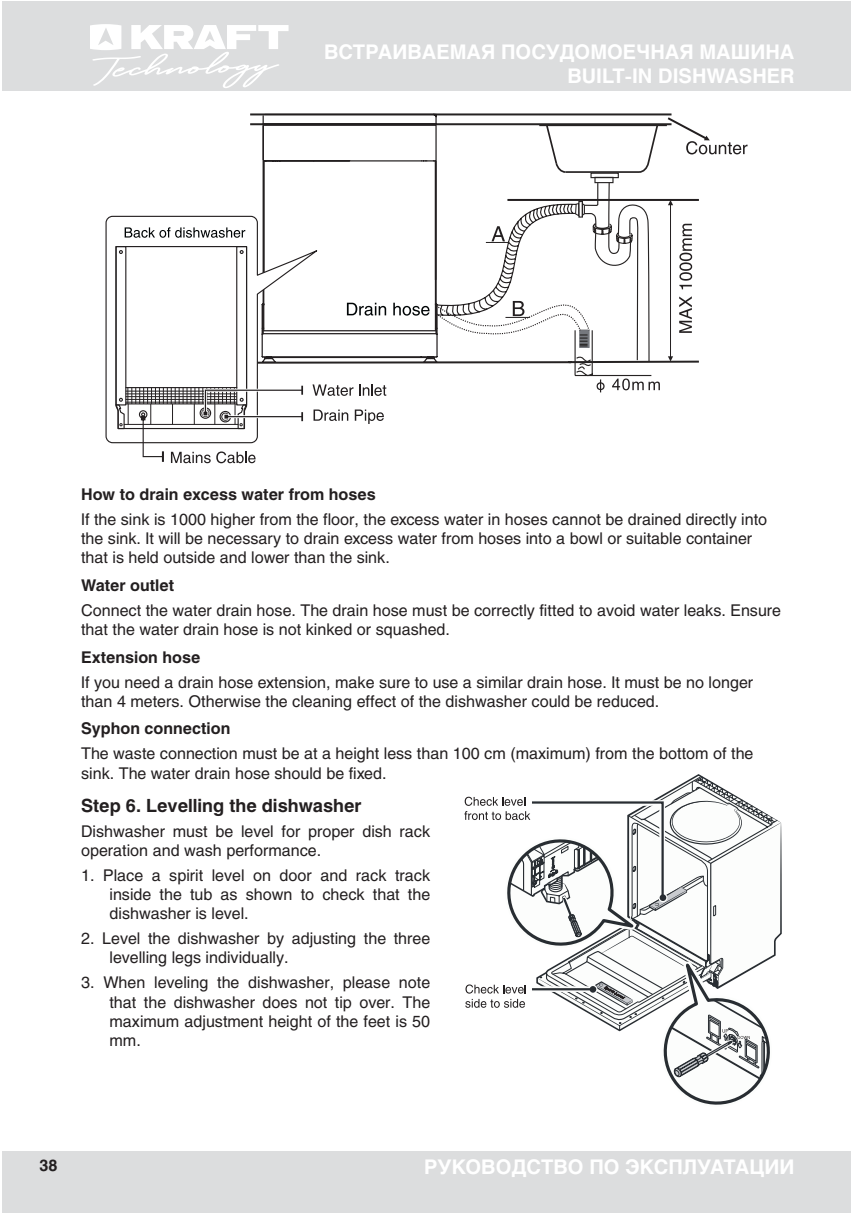
<style>
.page{position:relative;width:851px;height:1214px;background:#fff}
.page>*{position:absolute;margin:0;border:0;box-sizing:border-box;transform-origin:0 0}
.t1{font:700 20px/24px "Helios";color:#fff;text-align:right}
.t2{font:700 18px "Helios C";color:#231f20}
.t3{font:16px/19.2px "Helios";color:#231f20}
.t4{font:700 16px "Helios";color:#231f20}
</style>
<div class="page">
<div style="left:2px;top:1151px;width:848px;height:61px;background:#dcddde"></div>
<div style="left:2px;top:1px;width:848px;height:89px;background:#dcddde"></div>
<svg style="left:90px;top:24px;width:198px;height:64px"></svg>
<hr style="left:568px;top:360px;width:130px;height:3px;background:#262323">
<hr style="left:539px;top:124px;width:127px;height:2px;background:#262323">
<hr style="left:250px;top:123px;width:421px;height:2px;background:#262323">
<hr style="left:250px;top:113px;width:421px;height:2px;background:#262323">
<svg style="left:261px;top:113px;width:177px;height:10px"></svg>
<hr style="left:507px;top:199px;width:191px;height:2px;background:#231f20">
<svg style="left:679px;top:296px;width:12px;height:37px"></svg>
<svg style="left:679px;top:224px;width:13px;height:65px"></svg>
<svg style="left:667px;top:201px;width:6px;height:160px"></svg>
<svg style="left:667px;top:117px;width:80px;height:37px"></svg>
<svg style="left:105px;top:215px;width:9px;height:229px"></svg>
<svg style="left:114px;top:123px;width:545px;height:340px"></svg>
<svg style="left:464px;top:774px;width:317px;height:331px"></svg>
<p class="t1" style="left:324px;top:39px;width:472px">ВСТРАИВАЕМАЯ ПОСУДОМОЕЧНАЯ МАШИНА<br>BUILT-IN DISHWASHER</p>
<p class="t4" style="left:81px;top:485px;width:296px">How to drain excess water from hoses</p>
<p class="t3" style="left:81px;top:509px;width:687px">If the sink is 1000 higher from the floor, the excess water in hoses cannot be drained directly into the sink. It will be necessary to drain excess water from hoses into a bowl or suitable container that is held outside and lower than the sink.</p>
<p class="t4" style="left:81px;top:576px;width:94px">Water outlet</p>
<p class="t3" style="left:81px;top:600px;width:701px">Connect the water drain hose. The drain hose must be correctly fitted to avoid water leaks. Ensure that the water drain hose is not kinked or squashed.</p>
<p class="t4" style="left:81px;top:647px;width:121px">Extension hose</p>
<p class="t3" style="left:81px;top:672px;width:673px">If you need a drain hose extension, make sure to use a similar drain hose. It must be no longer than 4 meters. Otherwise the cleaning effect of the dishwasher could be reduced.</p>
<p class="t4" style="left:81px;top:719px;width:151px">Syphon connection</p>
<p class="t3" style="left:81px;top:743px;width:673px">The waste connection must be at a height less than 100 cm (maximum) from the bottom of the sink. The water drain hose should be fixed.</p>
<p class="t2" style="left:81px;top:795px;width:282px">Step 6. Levelling the dishwasher</p>
<p class="t3" style="left:81px;top:821px;width:350px">Dishwasher must be level for proper dish rack operation and wash performance.</p>
<p class="t3" style="left:109px;top:865px;width:322px;text-align:justify;text-indent:-28px">1. Place a spirit level on door and rack track inside the tub as shown to check that the dishwasher is level.</p>
<p class="t3" style="left:109px;top:928px;width:322px;text-indent:-28px">2. Level the dishwasher by adjusting the three levelling legs individually.</p>
<p class="t3" style="left:109px;top:972px;width:322px;text-align:justify;text-indent:-28px">3. When leveling the dishwasher, please note that the dishwasher does not tip over. The maximum adjustment height of the feet is 50 mm.</p>
<p class="t4" style="left:39px;top:1155px;width:19px">38</p>
<p class="t1" style="left:424px;top:1154px;width:372px">РУКОВОДСТВО ПО ЭКСПЛУАТАЦИИ</p>
</div>
